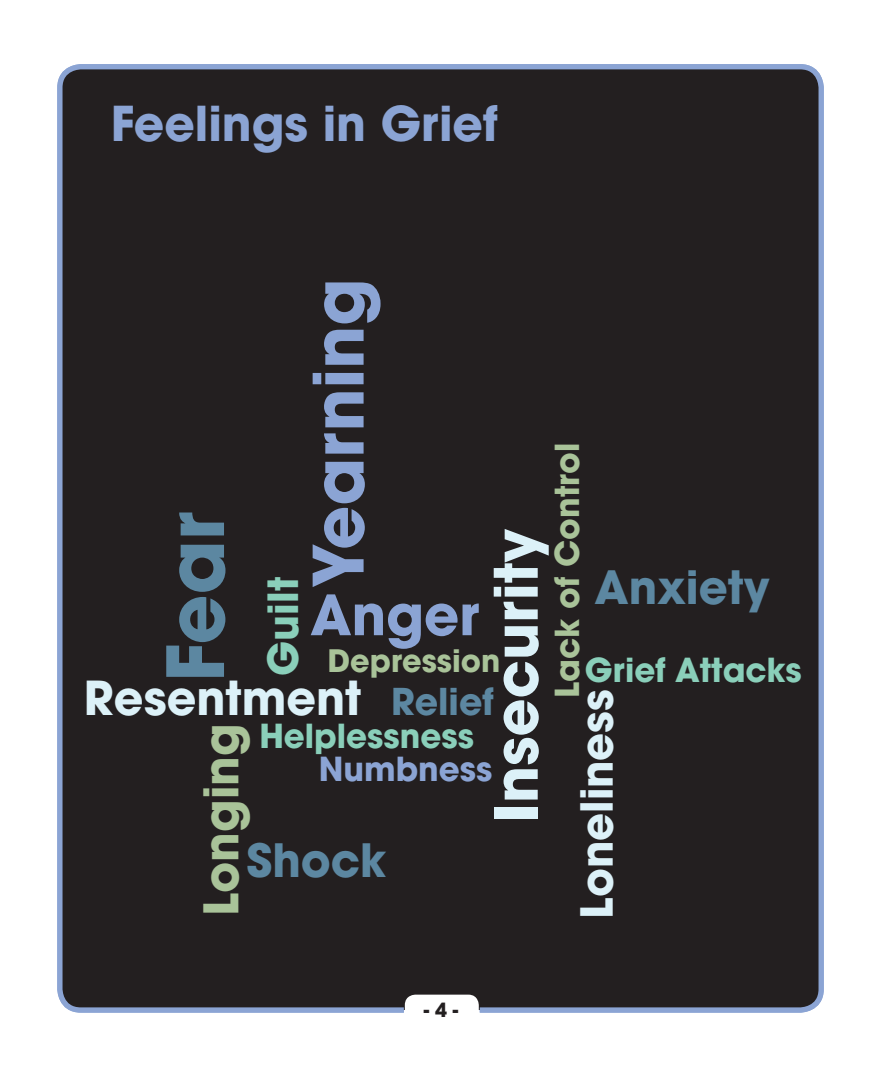
<style>
.page{position:relative;width:882px;height:1071px;background:#fff}
.page>*{position:absolute;margin:0;border:0;box-sizing:border-box;transform-origin:0 0}
.t1{font:700 77.35px "Trendex Black S Si";color:#5c87a1}
.t2{font:700 68.25px "Trendex Black S Si";color:#8ba4d4}
.t3{font:700 58.98px "Trendex Black S Si";color:#dcf1f8}
.t4{font:700 54.6px "Trendex Black S Si";color:#8ba4d4}
.headline-grief{font:700 47.25px "Trendex Black S Si";color:#8ba4d4}
.t5{font:700 46.9px "Trendex Black S Si";color:#a9c399}
.t6{font:700 46.02px "Trendex Black S Si";color:#dcf1f8}
.t7{font:700 45.15px "Trendex Black S Si";color:#5c87a1}
.t8{font:700 43.4px "Trendex Black S Si";color:#dcf1f8}
.t9{font:700 40.95px "Trendex Black S Si";color:#8acfba}
.t10{font:700 36.4px "Trendex Black S Si";color:#5c87a1}
.t11{font:700 32.55px/33.1px "Trendex Black S Si";color:#8acfba}
.t12{font:700 32.55px "Trendex Black S Si";color:#a9c399}
.t13{font:700 30.45px "Trendex Black S Si";color:#a9c399}
.t14{font:700 19.25px "Trendex Black S Si";color:#231f20}
.s1{color:#8ba4d4}
</style>
<div class="page">
<div style="left:63px;top:70px;width:755px;height:937px;background:#231f20"></div>
<div style="left:57px;top:64px;width:767px;height:949px;border:5px solid #8ba4d4;border-radius:21px"></div>
<div style="left:405px;top:995px;width:74px;height:26px;background:#fff;border-radius:10px"></div>
<p class="headline-grief" style="left:111px;top:92px;width:389px">Feelings in Grief</p>
<p class="t2" style="left:293px;top:588px;width:311px;rotate:-90deg">Yearning</p>
<p class="t12" style="left:546px;top:698px;width:256px;rotate:-90deg">Lack of Control</p>
<p class="t1" style="left:145px;top:682px;width:172px;rotate:-90deg">Fear</p>
<p class="t3" style="left:477px;top:822px;width:295px;rotate:-90deg">Insecurity</p>
<p class="t7" style="left:595px;top:558px;width:177px">Anxiety</p>
<p class="t9" style="left:256px;top:676px;width:100px;rotate:-90deg">Guilt</p>
<p class="t4" style="left:310px;top:579px;width:170px">Anger</p>
<p class="t13" style="left:328px;top:641px;width:174px">Depression</p>
<p class="t11" style="left:585px;top:653px;width:219px">Grief Attacks</p>
<p class="t8" style="left:568px;top:919px;width:231px;rotate:-90deg">Loneliness</p>
<p class="t6" style="left:84px;top:668px;width:279px">Resentment</p>
<p class="t10" style="left:391px;top:677px;width:104px">Relief</p>
<p class="t5" style="left:190px;top:916px;width:193px;rotate:-90deg">Longing</p>
<p class="t11" style="left:319px;top:719px;width:175px;text-indent:-59px">Helplessness<br><span class="s1">Numbness</span></p>
<p class="t7" style="left:247px;top:831px;width:141px">Shock</p>
<p class="t14" style="left:424px;top:997px;width:36px">- 4 -</p>
</div>
